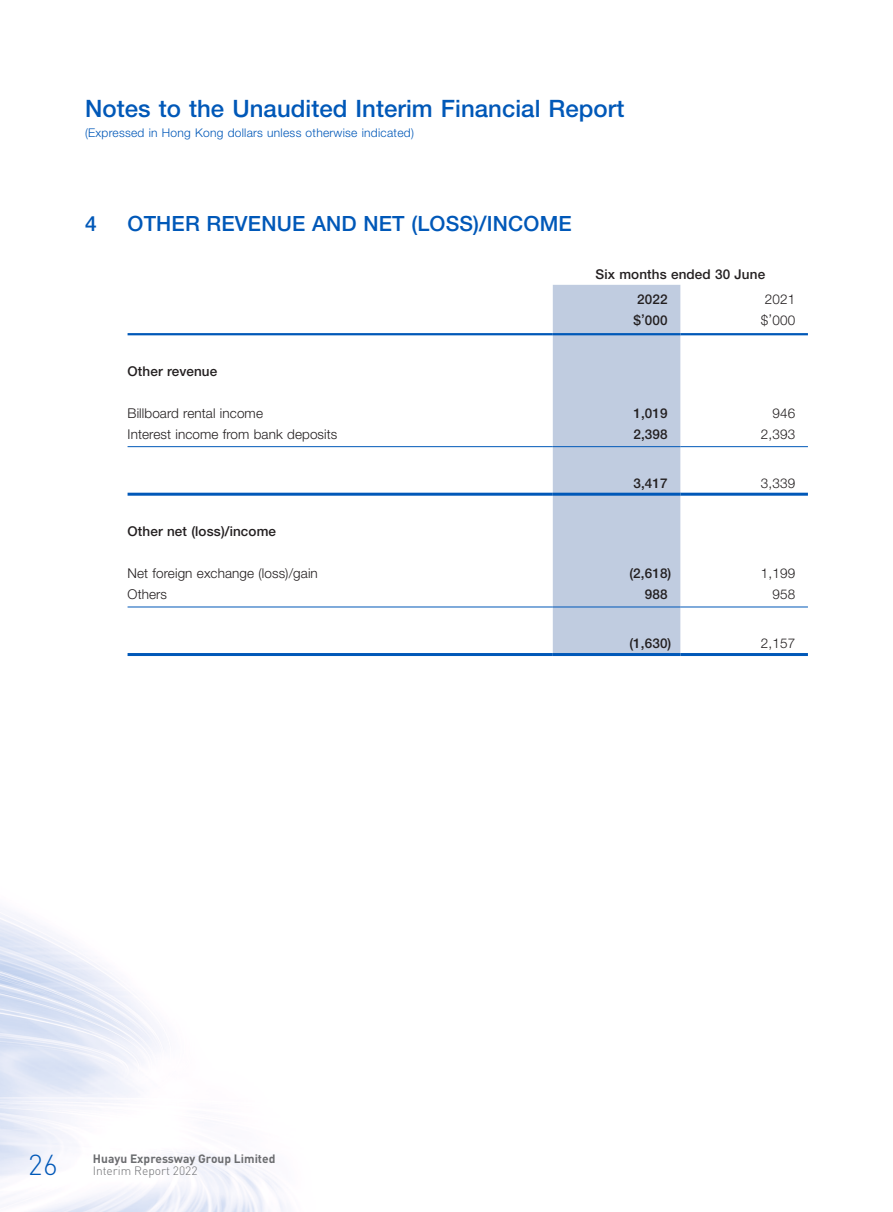
<style>
.page{position:relative;width:893px;height:1212px;background:#fff}
.page>*{position:absolute;margin:0;border:0;box-sizing:border-box;transform-origin:0 0}
.t1{font:300 28.5px "DIN";color:#0058b8}
.t2{font:500 24px "Helvetica Neue LT Std";color:#0058b8}
.t3{font:500 21px "Helvetica Neue LT Std";letter-spacing:.01em;color:#0058b8}
.t4{font:300 13.5px "Helvetica Neue LT Std";letter-spacing:.01em;color:#231f20}
.t5{font:500 13.5px/25.2px "Helvetica Neue LT Std";letter-spacing:.01em;color:#231f20}
.t6{font:300 12px "Helvetica Neue LT Std";letter-spacing:.02em;color:#0058b8}
.t7{font:700 12px "DIN";color:#6c6d70}
.t8{font:300 12px "DIN";color:#6c6d70}
</style>
<div class="page">
<img style="left:0;top:284px;width:808px;height:928px">
<div style="left:553px;top:285px;width:127px;height:368px;background:#c0cce0"></div>
<hr style="left:128px;top:333px;width:425px;height:2px;background:#0058b8">
<hr style="left:553px;top:333px;width:127px;height:2px;background:#0058b8">
<hr style="left:680px;top:333px;width:128px;height:2px;background:#0058b8">
<hr style="left:128px;top:446px;width:425px;height:1px;background:#0058b8">
<hr style="left:553px;top:446px;width:127px;height:1px;background:#0058b8">
<hr style="left:680px;top:446px;width:128px;height:1px;background:#0058b8">
<hr style="left:128px;top:493px;width:425px;height:3px;background:#0058b8">
<hr style="left:553px;top:493px;width:127px;height:3px;background:#0058b8">
<hr style="left:680px;top:493px;width:128px;height:3px;background:#0058b8">
<hr style="left:128px;top:607px;width:425px;height:1px;background:#0058b8">
<hr style="left:553px;top:607px;width:127px;height:1px;background:#0058b8">
<hr style="left:680px;top:607px;width:128px;height:1px;background:#0058b8">
<hr style="left:128px;top:653px;width:425px;height:3px;background:#0058b8">
<hr style="left:553px;top:653px;width:127px;height:3px;background:#0058b8">
<hr style="left:680px;top:653px;width:128px;height:3px;background:#0058b8">
<h2 class="t2" style="left:85px;top:94px;width:541px">Notes to the Unaudited Interim Financial Report</h2>
<p class="t6" style="left:85px;top:126px;width:330px">(Expressed in Hong Kong dollars unless otherwise indicated)</p>
<h3 class="t3" style="left:85px;top:211px;width:13px">4</h3>
<h3 class="t3" style="left:128px;top:211px;width:446px">OTHER REVENUE AND NET (LOSS)/INCOME</h3>
<p class="t5" style="left:637px;top:261px;width:129px;text-indent:-42px">Six months ended 30 June<br>2022</p>
<p class="t4" style="left:765px;top:291px;width:32px">2021</p>
<p class="t5" style="left:633px;top:308px;width:36px">$’000</p>
<p class="t4" style="left:761px;top:312px;width:36px">$’000</p>
<p class="t5" style="left:128px;top:358px;width:91px">Other revenue</p>
<p class="t4" style="left:128px;top:405px;width:137px">Billboard rental income</p>
<p class="t5" style="left:633px;top:400px;width:36px">1,019</p>
<p class="t4" style="left:772px;top:405px;width:24px">946</p>
<p class="t4" style="left:128px;top:426px;width:211px">Interest income from bank deposits</p>
<p class="t5" style="left:633px;top:421px;width:36px">2,398</p>
<p class="t4" style="left:761px;top:426px;width:36px">2,393</p>
<p class="t5" style="left:633px;top:470px;width:36px">3,417</p>
<p class="t4" style="left:761px;top:474px;width:36px">3,339</p>
<p class="t5" style="left:128px;top:519px;width:150px">Other net (loss)/income</p>
<p class="t4" style="left:128px;top:565px;width:192px">Net foreign exchange (loss)/gain</p>
<p class="t5" style="left:629px;top:561px;width:43px">(2,618)</p>
<p class="t4" style="left:761px;top:565px;width:36px">1,199</p>
<p class="t4" style="left:128px;top:586px;width:41px">Others</p>
<p class="t5" style="left:645px;top:582px;width:24px">988</p>
<p class="t4" style="left:772px;top:586px;width:24px">958</p>
<p class="t5" style="left:629px;top:630px;width:43px">(1,630)</p>
<p class="t4" style="left:761px;top:635px;width:36px">2,157</p>
<p class="t7" style="left:93px;top:1151px;width:184px">Huayu Expressway Group Limited</p>
<h1 class="t1" style="left:28px;top:1147px;width:31px">26</h1>
<p class="t8" style="left:93px;top:1163px;width:106px">Interim Report 2022</p>
</div>
